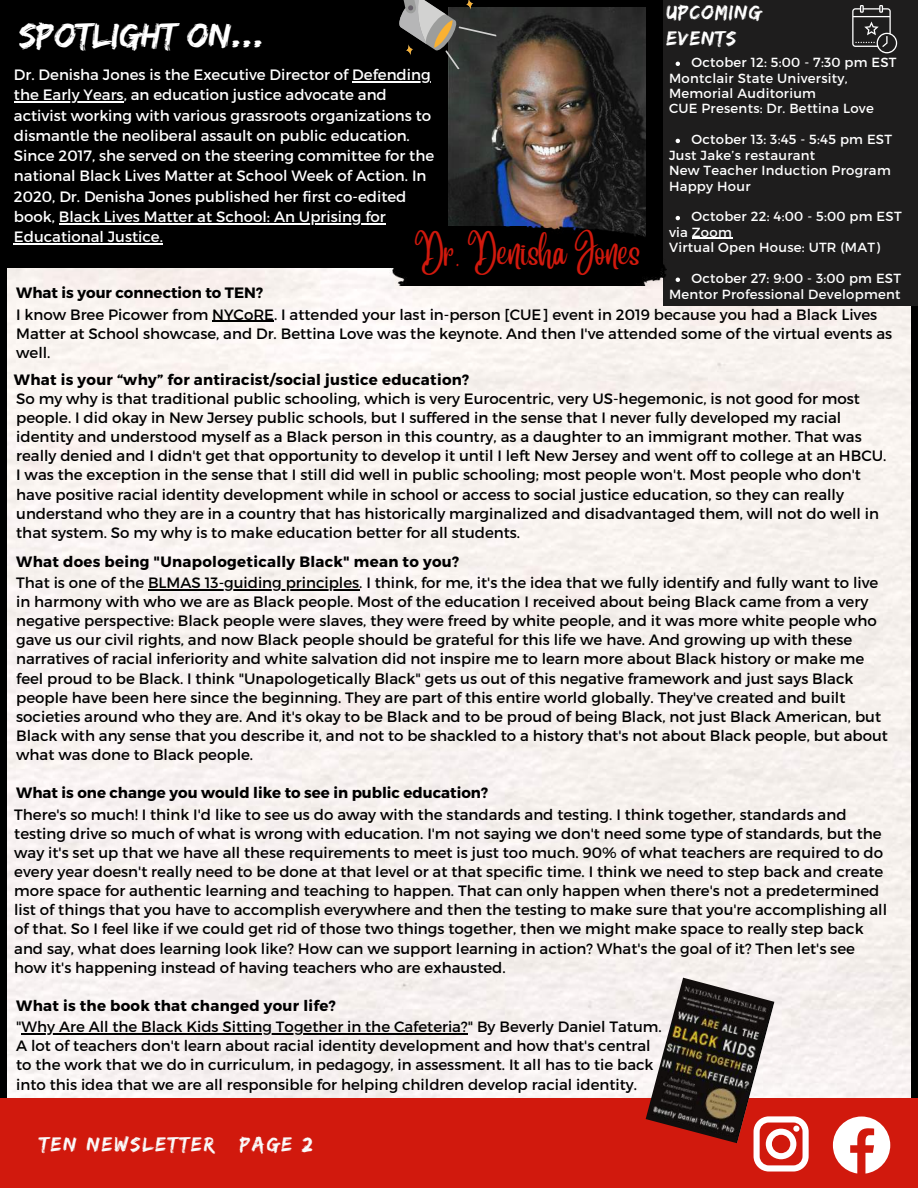
<style>
.page{position:relative;width:918px;height:1188px;background:#000}
.page>*{position:absolute;margin:0;border:0;box-sizing:border-box;transform-origin:0 0}
.t1{font:36px "Edo SZ";color:#fff}
.t2{font:30px "Angelina";color:#d1190d}
.t3{font:21px "Edo SZ";letter-spacing:.1em;color:#fafafa}
.t4{font:21px/25.8px "Edo SZ";letter-spacing:.05em;color:#fff}
.t5{font:15px/19.2px "Montserrat";color:#000}
.t6{font:15px/20.2px "Montserrat";color:#fff}
.t7{font:700 15px "Montserrat";letter-spacing:.02em;color:#000}
.t8{font:700 15px "Montserrat";color:#000}
.t9{font:13.2px/15.5px "Montserrat";letter-spacing:.02em;color:#fff}
</style>
<div class="page">
<div style="left:7px;top:269px;width:904px;height:830px;background:#f7f2ef"></div>
<div style="left:663px;top:0;width:255px;height:306px;background:#1e1d1d"></div>
<div style="left:0;top:1099px;width:918px;height:89px;background:#d1190d"></div>
<svg style="left:852px;top:5px;width:45px;height:48px"></svg>
<svg style="left:754px;top:1116px;width:55px;height:56px"></svg>
<svg style="left:833px;top:1117px;width:57px;height:57px"></svg>
<img style="left:449px;top:7px;width:196px;height:220px">
<img style="left:390px;top:227px;width:277px;height:58px">
<svg style="left:399px;top:0;width:98px;height:71px"></svg>
<img style="left:646px;top:978px;width:128px;height:165px">
<svg style="left:676px;top:62px;width:4px;height:4px"></svg>
<svg style="left:676px;top:139px;width:4px;height:4px"></svg>
<svg style="left:676px;top:216px;width:4px;height:4px"></svg>
<svg style="left:676px;top:278px;width:4px;height:4px"></svg>
<hr style="left:692px;top:238px;width:40px;height:1px;background:#fff">
<hr style="left:148px;top:589px;width:211px;height:1px;background:#000">
<hr style="left:212px;top:321px;width:62px;height:1px;background:#000">
<hr style="left:22px;top:1033px;width:446px;height:1px;background:#000">
<hr style="left:352px;top:81px;width:79px;height:1px;background:#fff">
<hr style="left:14px;top:102px;width:110px;height:1px;background:#fff">
<hr style="left:59px;top:223px;width:327px;height:1px;background:#fff">
<hr style="left:14px;top:243px;width:149px;height:1px;background:#fff">
<h1 class="t1" style="left:19px;top:14px;width:247px">SPOTLIGHT ON...</h1>
<p class="t6" style="left:14px;top:64px;width:422px">Dr. Denisha Jones is the Executive Director of Defending the Early Years, an education justice advocate and activist working with various grassroots organizations to dismantle the neoliberal assault on public education.<br>Since 2017, she served on the steering committee for the national Black Lives Matter at School Week of Action. In 2020, Dr. Denisha Jones published her first co-edited book, Black Lives Matter at School: An Uprising for Educational Justice.</p>
<h2 class="t2" style="left:414px;top:246px;width:228px">Dr. Denisha Jones</h2>
<p class="t8" style="left:16px;top:283px;width:248px">What is your connection to TEN?</p>
<h3 class="t4" style="left:667px;top:-1px;width:96px">UPCOMING<br>EVENTS</h3>
<p class="t9" style="left:691px;top:54px;width:207px">October 12: 5:00 - 7:30 pm EST</p>
<p class="t9" style="left:669px;top:69px;width:206px">Montclair State University,<br>Memorial Auditorium<br>CUE Presents: Dr. Bettina Love</p>
<p class="t9" style="left:669px;top:147px;width:223px">Just Jake’s restaurant<br>New Teacher Induction Program<br>Happy Hour</p>
<p class="t9" style="left:669px;top:224px;width:212px">via Zoom<br>Virtual Open House: UTR (MAT)</p>
<p class="t9" style="left:669px;top:285px;width:233px">Mentor Professional Development</p>
<p class="t9" style="left:691px;top:131px;width:202px">October 13: 3:45 - 5:45 pm EST</p>
<p class="t9" style="left:691px;top:208px;width:212px">October 22: 4:00 - 5:00 pm EST</p>
<p class="t9" style="left:691px;top:270px;width:211px">October 27: 9:00 - 3:00 pm EST</p>
<p class="t5" style="left:16px;top:304px;width:878px">I know Bree Picower from NYCoRE. I attended your last in-person [CUE] event in 2019 because you had a Black Lives<br>Matter at School showcase, and Dr. Bettina Love was the keynote. And then I've attended some of the virtual events as well.</p>
<p class="t7" style="left:14px;top:370px;width:457px">What is your “why” for antiracist/social justice education?</p>
<p class="t5" style="left:16px;top:388px;width:872px">So my why is that traditional public schooling, which is very Eurocentric, very US-hegemonic, is not good for most people. I did okay in New Jersey public schools, but I suffered in the sense that I never fully developed my racial identity and understood myself as a Black person in this country, as a daughter to an immigrant mother. That was really denied and I didn't get that opportunity to develop it until I left New Jersey and went off to college at an HBCU.<br>I was the exception in the sense that I still did well in public schooling; most people won't. Most people who don't have positive racial identity development while in school or access to social justice education, so they can really understand who they are in a country that has historically marginalized and disadvantaged them, will not do well in that system. So my why is to make education better for all students.</p>
<p class="t5" style="left:16px;top:572px;width:873px">That is one of the BLMAS 13-guiding principles. I think, for me, it's the idea that we fully identify and fully want to live in harmony with who we are as Black people. Most of the education I received about being Black came from a very negative perspective: Black people were slaves, they were freed by white people, and it was more white people who gave us our civil rights, and now Black people should be grateful for this life we have. And growing up with these narratives of racial inferiority and white salvation did not inspire me to learn more about Black history or make me feel proud to be Black. I think "Unapologetically Black" gets us out of this negative framework and just says Black people have been here since the beginning. They are part of this entire world globally. They've created and built societies around who they are. And it's okay to be Black and to be proud of being Black, not just Black American, but Black with any sense that you describe it, and not to be shackled to a history that's not about Black people, but about what was done to Black people.</p>
<p class="t7" style="left:16px;top:552px;width:445px">What does being "Unapologetically Black" mean to you?</p>
<p class="t8" style="left:16px;top:783px;width:473px">What is one change you would like to see in public education?</p>
<p class="t5" style="left:14px;top:804px;width:874px">There's so much! I think I'd like to see us do away with the standards and testing. I think together, standards and testing drive so much of what is wrong with education. I'm not saying we don't need some type of standards, but the way it's set up that we have all these requirements to meet is just too much. 90% of what teachers are required to do every year doesn't really need to be done at that level or at that specific time. I think we need to step back and create more space for authentic learning and teaching to happen. That can only happen when there's not a predetermined list of things that you have to accomplish everywhere and then the testing to make sure that you're accomplishing all of that. So I feel like if we could get rid of those two things together, then we might make space to really step back and say, what does learning look like? How can we support learning in action? What's the goal of it? Then let's see how it's happening instead of having teachers who are exhausted.</p>
<p class="t7" style="left:16px;top:996px;width:321px">What is the book that changed your life?</p>
<p class="t5" style="left:16px;top:1017px;width:647px">"Why Are All the Black Kids Sitting Together in the Cafeteria?" By Beverly Daniel Tatum.<br>A lot of teachers don't learn about racial identity development and how that's central to the work that we do in curriculum, in pedagogy, in assessment. It all has to tie back into this idea that we are all responsible for helping children develop racial identity.</p>
<h3 class="t3" style="left:39px;top:1132px;width:274px">TEN NEWSLETTER PAGE 2</h3>
</div>
